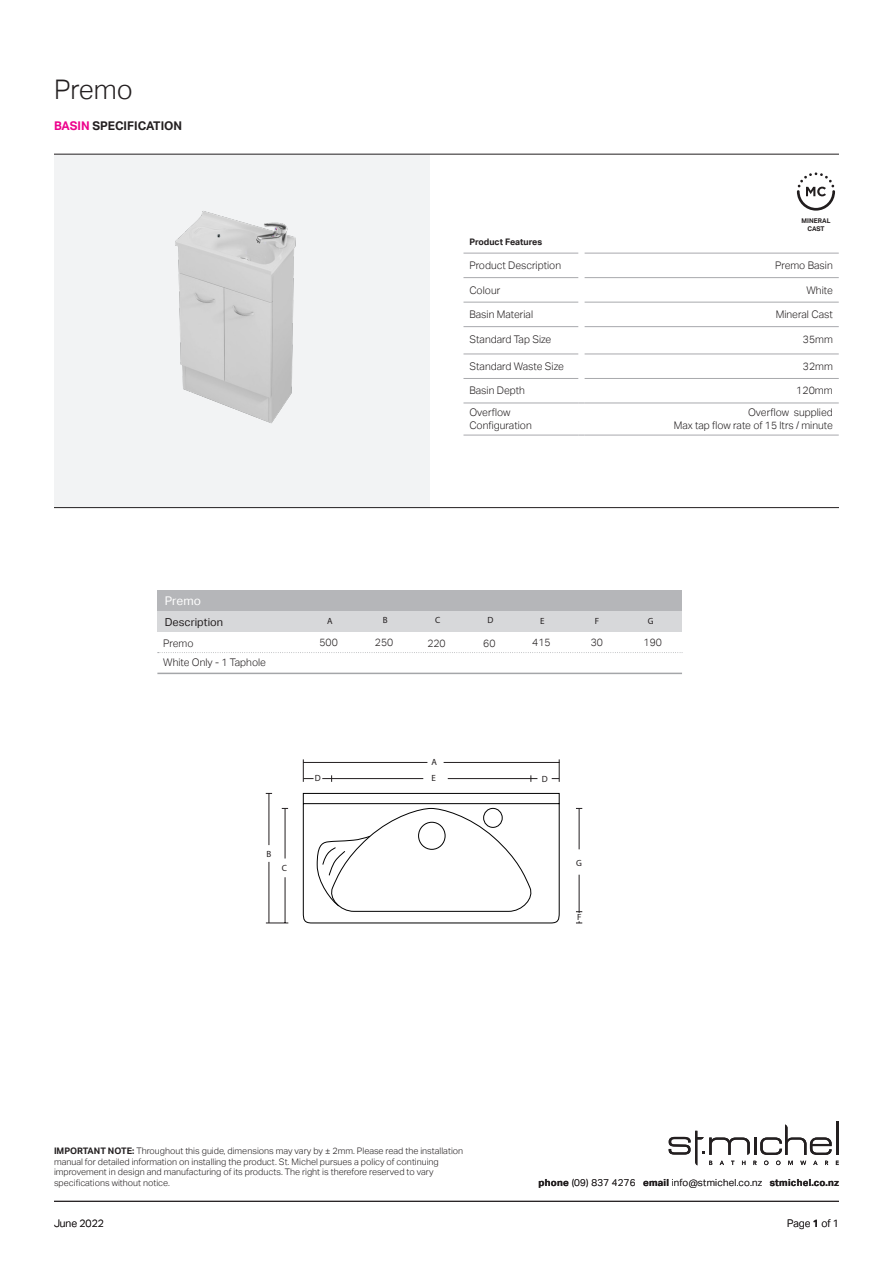
<style>
.page{position:relative;width:893px;height:1263px;background:#fff}
.page>*{position:absolute;margin:0;border:0;box-sizing:border-box;transform-origin:0 0}
.t1{font:300 27px "Aktiv Grotesk";letter-spacing:-.005em;color:#231f20}
.t2{font:700 12px "Aktiv Grotesk";color:#231f20}
.t3{font:12px "Aktiv Grotesk";color:#fff}
.t4{font:10.95px "Aktiv Grotesk";color:#231f20}
.PS_Table{font:300 10.5px "Aktiv Grotesk";color:#231f20}
.Bulleted_list{font:300 10.5px "Aktiv Grotesk";color:#231f20}
.Indent_abc{font:300 9.75px "Aktiv Grotesk";letter-spacing:.025em;color:#231f20}
.t5{font:300 9px/10.8px "Aktiv Grotesk";color:#231f20}
.t6{font:700 9px "Aktiv Grotesk";color:#231f20}
.t7{font:9px "Myriad Pro";color:#231f20}
.t8{font:700 6.45px/7.8px "Aktiv Grotesk";color:#231f20;text-align:center}
.s1{color:#ed028c}
.s2{font-weight:700}
</style>
<div class="page">
<div style="left:54px;top:154px;width:375px;height:353px;background:#f2f3f4"></div>
<hr style="left:54px;top:154px;width:785px;height:1px;background:#231f20">
<hr style="left:54px;top:1201px;width:785px;height:1px;background:#231f20">
<hr style="left:836px;top:1121px;width:3px;height:34px;background:#231f20">
<svg style="left:669px;top:1124px;width:170px;height:41px"></svg>
<hr style="left:54px;top:507px;width:785px;height:1px;background:#231f20">
<hr style="left:463px;top:253px;width:115px;height:1px;background:#a8a9ad">
<hr style="left:585px;top:253px;width:254px;height:1px;background:#a8a9ad">
<hr style="left:463px;top:277px;width:115px;height:1px;background:#a8a9ad">
<hr style="left:585px;top:277px;width:254px;height:1px;background:#a8a9ad">
<hr style="left:463px;top:302px;width:115px;height:1px;background:#a8a9ad">
<hr style="left:585px;top:302px;width:254px;height:1px;background:#a8a9ad">
<hr style="left:463px;top:326px;width:115px;height:1px;background:#a8a9ad">
<hr style="left:585px;top:326px;width:254px;height:1px;background:#a8a9ad">
<hr style="left:463px;top:354px;width:115px;height:1px;background:#a8a9ad">
<hr style="left:585px;top:354px;width:254px;height:1px;background:#a8a9ad">
<hr style="left:463px;top:378px;width:115px;height:1px;background:#a8a9ad">
<hr style="left:585px;top:378px;width:254px;height:1px;background:#a8a9ad">
<hr style="left:463px;top:403px;width:115px;height:1px;background:#a8a9ad">
<hr style="left:585px;top:403px;width:254px;height:1px;background:#a8a9ad">
<hr style="left:463px;top:435px;width:115px;height:1px;background:#a8a9ad">
<hr style="left:585px;top:435px;width:254px;height:1px;background:#a8a9ad">
<img style="left:175px;top:211px;width:121px;height:213px">
<svg style="left:797px;top:172px;width:38px;height:39px"></svg>
<div style="left:157px;top:611px;width:525px;height:21px;background:#d7d8da"></div>
<svg style="left:158px;top:652px;width:525px;height:1px"></svg>
<hr style="left:157px;top:673px;width:525px;height:1px;background:#a4a6a9">
<div style="left:157px;top:590px;width:525px;height:21px;background:#b5b6b9"></div>
<hr style="left:303px;top:762px;width:124px;height:1px;background:#231f20">
<hr style="left:444px;top:762px;width:115px;height:1px;background:#231f20">
<svg style="left:303px;top:759px;width:11px;height:23px"></svg>
<hr style="left:322px;top:778px;width:101px;height:1px;background:#231f20">
<hr style="left:448px;top:778px;width:89px;height:1px;background:#231f20">
<svg style="left:552px;top:759px;width:8px;height:23px"></svg>
<svg style="left:303px;top:793px;width:257px;height:131px"></svg>
<hr style="left:579px;top:875px;width:1px;height:38px;background:#231f20">
<hr style="left:579px;top:808px;width:1px;height:41px;background:#231f20">
<svg style="left:576px;top:921px;width:6px;height:3px"></svg>
<hr style="left:269px;top:793px;width:1px;height:52px;background:#231f20">
<hr style="left:269px;top:862px;width:1px;height:61px;background:#231f20">
<svg style="left:266px;top:923px;width:22px;height:1px"></svg>
<hr style="left:285px;top:877px;width:1px;height:46px;background:#231f20">
<hr style="left:285px;top:808px;width:1px;height:50px;background:#231f20">
<p class="t1" style="left:54px;top:73px;width:80px">Premo</p>
<p class="t2" style="left:54px;top:118px;width:130px"><span class="s1">BASIN</span> SPECIFICATION</p>
<h2 class="t3" style="left:165px;top:594px;width:38px">Premo</h2>
<p class="t4" style="left:165px;top:616px;width:60px">Description</p>
<p class="t8" style="left:801px;top:217px;width:30px">MINERAL<br>CAST</p>
<p class="t6" style="left:469px;top:237px;width:74px">Product Features</p>
<p class="PS_Table" style="left:469px;top:259px;width:93px">Product Description</p>
<p class="PS_Table" style="left:775px;top:259px;width:59px">Premo Basin</p>
<p class="PS_Table" style="left:469px;top:284px;width:32px">Colour</p>
<p class="PS_Table" style="left:806px;top:284px;width:28px">White</p>
<p class="PS_Table" style="left:469px;top:308px;width:65px">Basin Material</p>
<p class="PS_Table" style="left:776px;top:308px;width:59px">Mineral Cast</p>
<p class="PS_Table" style="left:469px;top:333px;width:84px">Standard Tap Size</p>
<p class="PS_Table" style="left:803px;top:333px;width:31px">35mm</p>
<p class="PS_Table" style="left:469px;top:360px;width:96px">Standard Waste Size</p>
<p class="PS_Table" style="left:803px;top:360px;width:31px">32mm</p>
<p class="PS_Table" style="left:469px;top:385px;width:57px">Basin Depth</p>
<p class="Bulleted_list" style="left:796px;top:385px;width:38px">120mm</p>
<p class="PS_Table" style="left:469px;top:407px;width:43px">Overflow</p>
<p class="PS_Table" style="left:469px;top:419px;width:64px">Configuration</p>
<p class="PS_Table" style="left:748px;top:407px;width:86px">Overflow supplied</p>
<p class="PS_Table" style="left:674px;top:419px;width:161px">Max tap flow rate of 15 ltrs / minute</p>
<p class="t7" style="left:327px;top:615px;width:7px">A</p>
<p class="t7" style="left:383px;top:615px;width:6px">B</p>
<p class="t7" style="left:435px;top:615px;width:7px">C</p>
<p class="t7" style="left:488px;top:615px;width:7px">D</p>
<p class="t7" style="left:540px;top:615px;width:6px">E</p>
<p class="t7" style="left:595px;top:615px;width:6px">F</p>
<p class="t7" style="left:648px;top:615px;width:7px">G</p>
<p class="PS_Table" style="left:163px;top:637px;width:32px">Premo</p>
<p class="PS_Table" style="left:319px;top:636px;width:20px">500</p>
<p class="PS_Table" style="left:375px;top:636px;width:20px">250</p>
<p class="PS_Table" style="left:427px;top:637px;width:20px">220</p>
<p class="PS_Table" style="left:483px;top:637px;width:14px">60</p>
<p class="PS_Table" style="left:532px;top:636px;width:20px">415</p>
<p class="PS_Table" style="left:591px;top:636px;width:14px">30</p>
<p class="PS_Table" style="left:644px;top:636px;width:20px">190</p>
<p class="PS_Table" style="left:163px;top:656px;width:104px">White Only - 1 Taphole</p>
<p class="t7" style="left:266px;top:848px;width:6px">B</p>
<p class="t7" style="left:282px;top:862px;width:7px">C</p>
<p class="t7" style="left:432px;top:756px;width:7px">A</p>
<p class="t7" style="left:315px;top:772px;width:7px">D</p>
<p class="t7" style="left:432px;top:772px;width:6px">E</p>
<p class="t7" style="left:542px;top:773px;width:7px">D</p>
<p class="t7" style="left:576px;top:857px;width:7px">G</p>
<p class="t7" style="left:577px;top:912px;width:6px">F</p>
<p class="t5" style="left:54px;top:1145px;width:411px"><span class="s2">IMPORTANT NOTE:</span> Throughout this guide, dimensions may vary by ± 2mm. Please read the installation manual for detailed information on installing the product. St. Michel pursues a policy of continuing improvement in design and manufacturing of its products. The right is therefore reserved to vary specifications without notice.</p>
<p class="PS_Table" style="left:54px;top:1217px;width:52px">June 2022</p>
<p class="PS_Table" style="left:787px;top:1217px;width:53px">Page <span class="s2">1</span> of 1</p>
<p class="Indent_abc" style="left:539px;top:1177px;width:302px"><span class="s2">phone</span> (09) 837 4276 <span class="s2">email</span> info@stmichel.co.nz <span class="s2">stmichel.co.nz</span></p>
</div>
